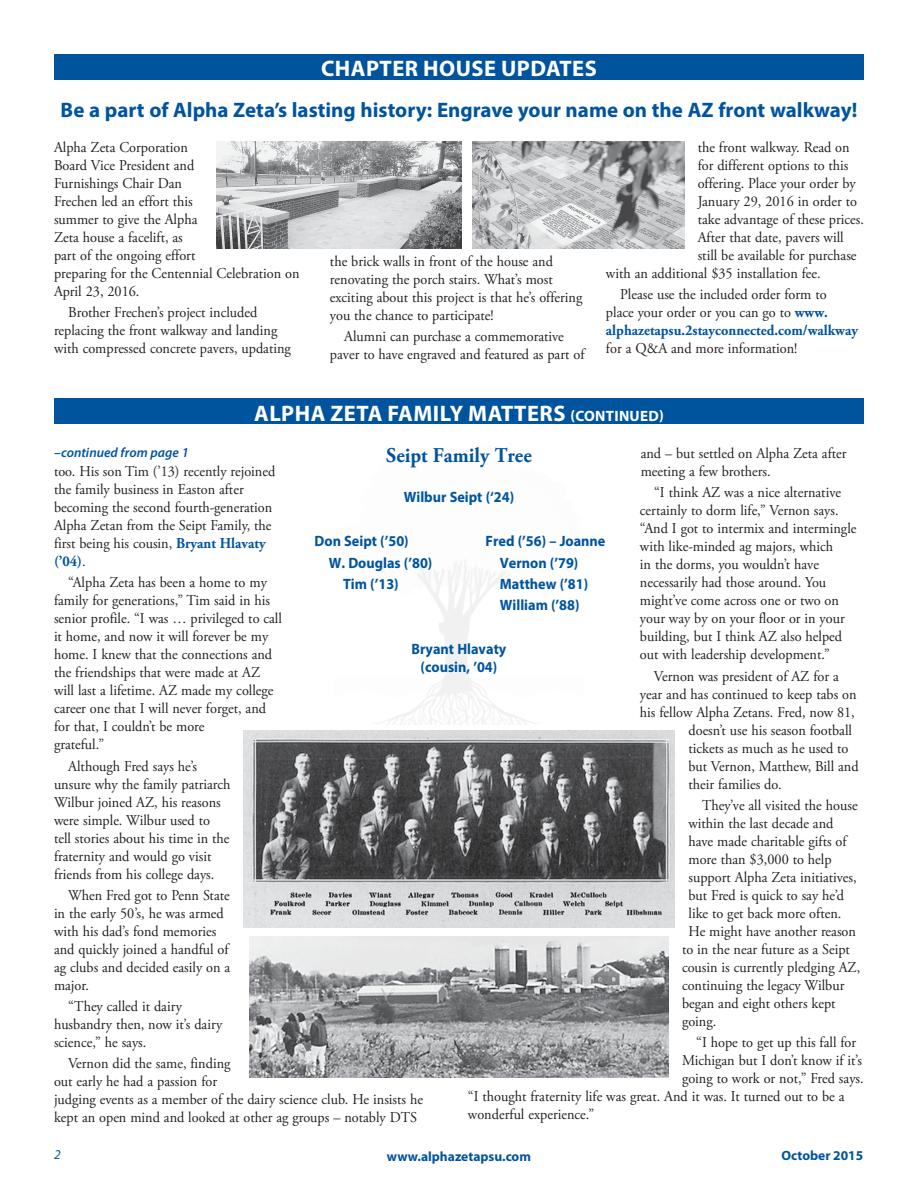
<style>
.page{position:relative;width:918px;height:1188px;background:#fff}
.page>*{position:absolute;margin:0;border:0;box-sizing:border-box;transform-origin:0 0}
.t1{font:700 22.5px "Myriad Pro";letter-spacing:.02em;color:#fff}
.t2{font:700 21px "Myriad Pro";color:#00549e}
.t3{font:700 21px "Adobe Garamond Pro";color:#00549e;scale:.95 1}
.t4{font:15px/18px "Adobe Garamond Pro";color:#231f20;scale:.95 1}
.t5{font:700 15px/21.3px "Myriad Pro";color:#00549e;scale:.95 1}
.t6{font:700 13.5px "Myriad Pro";color:#00549e}
.t7{font:italic 600 13.5px "Myriad Pro";color:#00549e}
.t8{font:italic 13.5px "Myriad Pro";color:#00549e}
.s1{font-weight:700;color:#00549e}
.s2{font-size:15px}
</style>
<div class="page">
<div style="left:54px;top:54px;width:810px;height:26px;background:#00549e"></div>
<img style="left:216px;top:141px;width:246px;height:107px">
<img style="left:472px;top:141px;width:212px;height:107px">
<img style="left:249px;top:936px;width:420px;height:142px">
<img style="left:243px;top:731px;width:432px;height:196px">
<div style="left:54px;top:398px;width:810px;height:26px;background:#00549e"></div>
<h1 class="t1" style="left:321px;top:53px;width:277px">CHAPTER HOUSE UPDATES</h1>
<h2 class="t2" style="left:61px;top:97px;width:798px">Be a part of Alpha Zeta’s lasting history: Engrave your name on the AZ front walkway!</h2>
<p class="t4" style="left:54px;top:139px;width:260px">Alpha Zeta Corporation<br>Board Vice President and<br>Furnishings Chair Dan<br>Frechen led an effort this<br>summer to give the Alpha<br>Zeta house a facelift, as<br>part of the ongoing effort<br>preparing for the Centennial Celebration on<br>April 23, 2016.</p>
<p class="t4" style="left:54px;top:304px;width:251px;text-indent:14px">Brother Frechen’s project included replacing the front walkway and landing with compressed concrete pavers, updating</p>
<p class="t4" style="left:330px;top:253px;width:267px">the brick walls in front of the house and renovating the porch stairs. What’s most exciting about this project is that he’s offering you the chance to participate!</p>
<p class="t4" style="left:330px;top:328px;width:270px;text-align:center">Alumni can purchase a commemorative<br>paver to have engraved and featured as part of</p>
<p class="t4" style="left:698px;top:139px;width:161px">the front walkway. Read on</p>
<p class="t4" style="left:698px;top:157px;width:160px">for different options to this</p>
<p class="t4" style="left:698px;top:175px;width:168px">offering. Place your order by</p>
<p class="t4" style="left:698px;top:193px;width:169px">January 29, 2016 in order to</p>
<p class="t4" style="left:698px;top:211px;width:177px">take advantage of these prices.</p>
<p class="t4" style="left:698px;top:229px;width:155px">After that date, pavers will</p>
<p class="t4" style="left:698px;top:247px;width:169px">still be available for purchase</p>
<p class="t4" style="left:606px;top:265px;width:228px">with an additional $35 installation fee.</p>
<p class="t4" style="left:606px;top:286px;width:267px;text-indent:14px">Please use the included order form to place your order or you can go to <span class="s1">www. alphazetapsu.2stayconnected.com/walkway</span></p>
<p class="t4" style="left:606px;top:340px;width:203px">for a Q&amp;A and more information!</p>
<h1 class="t1" style="left:254px;top:398px;width:411px">ALPHA ZETA FAMILY MATTERS <span class="s2">(CONTINUED)</span></h1>
<p class="t7" style="left:54px;top:444px;width:136px">–continued from page 1</p>
<h2 class="t3" style="left:386px;top:443px;width:155px">Seipt Family Tree</h2>
<p class="t5" style="left:404px;top:485px;width:118px">Wilbur Seipt (‘24)</p>
<p class="t4" style="left:641px;top:445px;width:218px">and – but settled on Alpha Zeta after meeting a few brothers.</p>
<p class="t4" style="left:640px;top:484px;width:229px;text-indent:14px">“I think AZ was a nice alternative certainly to dorm life,” Vernon says. “And I got to intermix and intermingle with like-minded ag majors, which<br>in the dorms, you wouldn’t have necessarily had those around. You might’ve come across one or two on your way by on your floor or in your building, but I think AZ also helped out with leadership development.”</p>
<p class="t4" style="left:654px;top:667px;width:196px">Vernon was president of AZ for a</p>
<p class="t4" style="left:640px;top:685px;width:230px">year and has continued to keep tabs on</p>
<p class="t4" style="left:640px;top:703px;width:228px">his fellow Alpha Zetans. Fred, now 81,</p>
<p class="t4" style="left:688px;top:721px;width:174px">doesn’t use his season football</p>
<p class="t4" style="left:688px;top:739px;width:170px">tickets as much as he used to</p>
<p class="t4" style="left:688px;top:757px;width:181px">but Vernon, Matthew, Bill and</p>
<p class="t4" style="left:688px;top:775px;width:100px">their families do.</p>
<p class="t4" style="left:702px;top:797px;width:165px">They’ve all visited the house</p>
<p class="t4" style="left:688px;top:815px;width:154px">within the last decade and</p>
<p class="t4" style="left:688px;top:833px;width:168px">have made charitable gifts of</p>
<p class="t4" style="left:688px;top:851px;width:152px">more than $3,000 to help</p>
<p class="t4" style="left:688px;top:869px;width:179px">support Alpha Zeta initiatives,</p>
<p class="t4" style="left:688px;top:887px;width:165px">but Fred is quick to say he’d</p>
<p class="t4" style="left:688px;top:905px;width:162px">like to get back more often.</p>
<p class="t4" style="left:688px;top:923px;width:178px">He might have another reason</p>
<p class="t4" style="left:682px;top:941px;width:178px">to in the near future as a Seipt</p>
<p class="t4" style="left:682px;top:959px;width:189px">cousin is currently pledging AZ,</p>
<p class="t4" style="left:682px;top:977px;width:172px">continuing the legacy Wilbur</p>
<p class="t4" style="left:682px;top:995px;width:163px">began and eight others kept</p>
<p class="t4" style="left:682px;top:1013px;width:38px">going.</p>
<p class="t4" style="left:696px;top:1034px;width:170px">“I hope to get up this fall for</p>
<p class="t4" style="left:682px;top:1052px;width:191px">Michigan but I don’t know if it’s</p>
<p class="t4" style="left:682px;top:1070px;width:193px">going to work or not,” Fred says.</p>
<p class="t4" style="left:468px;top:1088px;width:398px">“I thought fraternity life was great. And it was. It turned out to be a</p>
<p class="t4" style="left:468px;top:1106px;width:135px">wonderful experience.”</p>
<p class="t4" style="left:54px;top:463px;width:235px">too. His son Tim (’13) recently rejoined the family business in Easton after becoming the second fourth-generation Alpha Zetan from the Seipt Family, the first being his cousin, <span class="s1">Bryant Hlavaty (’04)</span>.</p>
<p class="t4" style="left:54px;top:574px;width:242px;text-indent:14px">“Alpha Zeta has been a home to my family for generations,” Tim said in his senior profile. “I was … privileged to call it home, and now it will forever be my home. I knew that the connections and the friendships that were made at AZ will last a lifetime. AZ made my college career one that I will never forget, and for that, I couldn’t be more<br>grateful.”</p>
<p class="t4" style="left:54px;top:757px;width:187px;text-indent:14px">Although Fred says he’s unsure why the family patriarch<br>Wilbur joined AZ, his reasons were simple. Wilbur used to tell stories about his time in the fraternity and would go visit friends from his college days.</p>
<p class="t4" style="left:54px;top:887px;width:187px;text-indent:14px">When Fred got to Penn State in the early 50’s, he was armed with his dad’s fond memories and quickly joined a handful of ag clubs and decided easily on a major.</p>
<p class="t4" style="left:54px;top:998px;width:179px;text-indent:14px">“They called it dairy husbandry then, now it’s dairy science,” he says.</p>
<p class="t4" style="left:54px;top:1055px;width:390px;text-indent:14px">Vernon did the same, finding<br>out early he had a passion for<br>judging events as a member of the dairy science club. He insists he kept an open mind and looked at other ag groups – notably DTS</p>
<p class="t5" style="left:500px;top:530px;width:113px;text-indent:-14px">Fred (’56) – Joanne<br>Vernon (’79)<br>Matthew (’81)<br>William (’88)</p>
<p class="t5" style="left:315px;top:530px;width:101px">Don Seipt (’50)</p>
<p class="t5" style="left:329px;top:551px;width:111px">W. Douglas (’80)</p>
<p class="t5" style="left:343px;top:573px;width:60px">Tim (’13)</p>
<p class="t5" style="left:412px;top:640px;width:101px;line-height:18px;text-align:center">Bryant Hlavaty (cousin, ’04)</p>
<p class="t8" style="left:54px;top:1146px;width:8px">2</p>
<p class="t6" style="left:387px;top:1147px;width:146px">www.alphazetapsu.com</p>
<p class="t6" style="left:782px;top:1147px;width:83px">October 2015</p>
</div>
